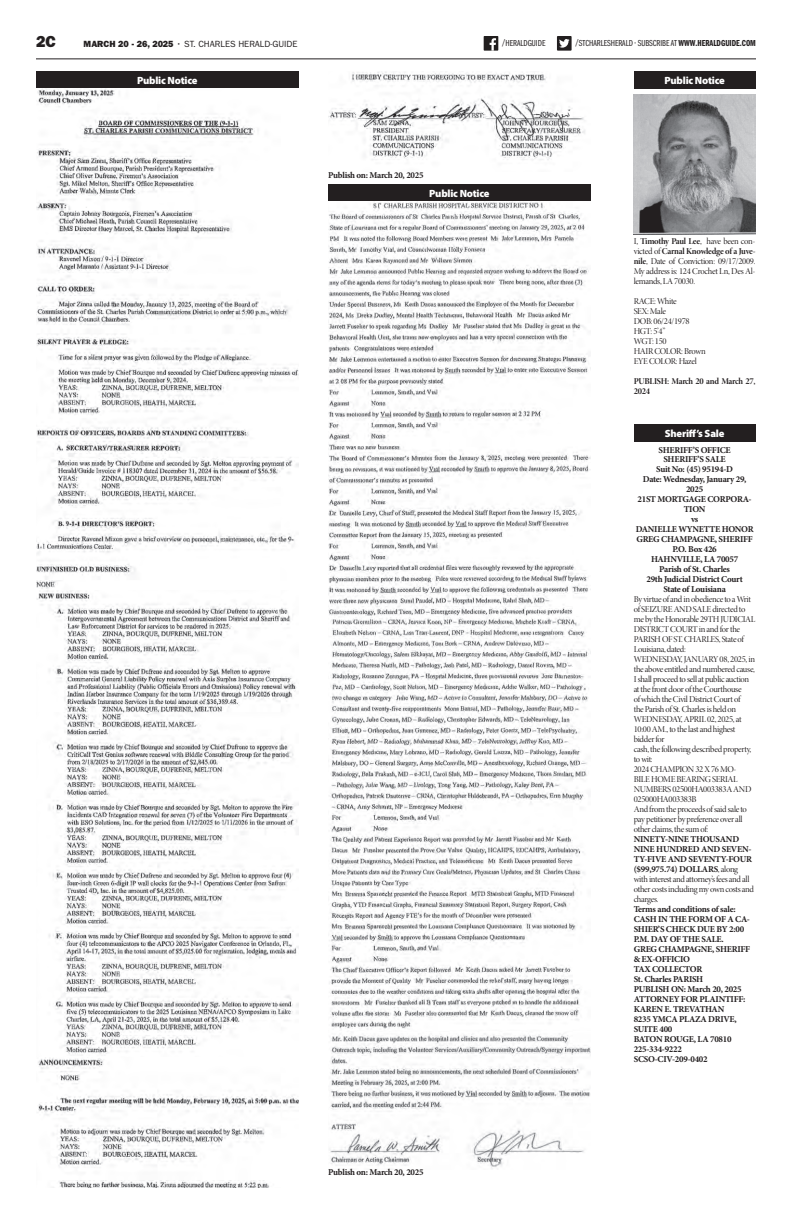
<style>
.page{position:relative;width:792px;height:1224px;background:#fff}
.page>*{position:absolute;margin:0;border:0;box-sizing:border-box;transform-origin:0 0}
.t1{font:16px "ITC Franklin Gothic Std Hvy";color:#231f20}
.t2{font:900 10.5px "Myriad Pro";letter-spacing:-.02em;color:#fff}
.t3{font:9px/10px "Minion Pro Disp";letter-spacing:-.03em;color:#231f20}
.t4{font:700 9px/10px "Minion Pro";letter-spacing:-.03em;color:#231f20}
.t5{font:9px/10px "Minion Pro Bold Disp";letter-spacing:-.03em;color:#231f20}
.t6{font:9px "ITC Franklin Gothic Std Bk Cp";color:#231f20}
.t7{font:9px "ITC Franklin Gothic Std";color:#231f20}
.s1{font-family:"ITC Franklin Gothic Std Hvy"}
.s2{font-family:"ITC Franklin Gothic Std Dm Cp"}
.s3{font-family:"Minion Pro Bold Disp"}
.s4{font-family:"Minion Pro Disp"}
.s5{font-family:"Minion Pro Disp";font-weight:400}
</style>
<div class="page">
<div style="left:484px;top:36px;width:14px;height:15px;background:#211e1e"></div>
<svg style="left:490px;top:38px;width:6px;height:13px"></svg>
<div style="left:557px;top:36px;width:15px;height:15px;background:#231f20"></div>
<svg style="left:559px;top:39px;width:11px;height:9px"></svg>
<hr style="left:36px;top:58px;width:720px;height:1px;background:#231f20">
<div style="left:328px;top:184px;width:263px;height:18px;background:#231f20"></div>
<img style="left:328px;top:202px;width:263px;height:414px">
<svg style="left:329px;top:617px;width:262px;height:413px"></svg>
<svg style="left:329px;top:1033px;width:262px;height:136px"></svg>
<div style="left:36px;top:71px;width:263px;height:18px;background:#231f20"></div>
<img style="left:36px;top:89px;width:263px;height:500px">
<img style="left:37px;top:590px;width:262px;height:466px">
<svg style="left:38px;top:1058px;width:261px;height:130px"></svg>
<img style="left:328px;top:71px;width:257px;height:89px">
<div style="left:634px;top:71px;width:122px;height:18px;background:#231f20"></div>
<img style="left:634px;top:94px;width:122px;height:141px">
<div style="left:634px;top:424px;width:122px;height:18px;background:#231f20"></div>
<h1 class="t1" style="left:36px;top:32px;width:22px">2C</h1>
<p class="t7" style="left:84px;top:39px;width:215px"><span class="s1">MARCH 20 - 26, 2025</span> • ST. CHARLES HERALD-GUIDE</p>
<p class="t6" style="left:502px;top:38px;width:45px">/HERALDGUIDE</p>
<p class="t6" style="left:575px;top:39px;width:182px">/STCHARLESHERALD • SUBSCRIBE AT <span class="s2">WWW.HERALDGUIDE.COM</span></p>
<p class="t2" style="left:137px;top:73px;width:62px">Public Notice</p>
<p class="t4" style="left:328px;top:170px;width:97px">Publish on: March 20, 2025</p>
<p class="t2" style="left:429px;top:186px;width:62px">Public Notice</p>
<p class="t4" style="left:328px;top:1167px;width:97px">Publish on: March 20, 2025</p>
<p class="t2" style="left:665px;top:73px;width:62px">Public Notice</p>
<p class="t3" style="left:634px;top:237px;width:123px">I, <span class="s3">Timothy Paul Lee</span>, have been con-</p>
<p class="t5" style="left:634px;top:246px;width:123px"><span class="s4">victed of</span> Carnal Knowledge of a Juve-</p>
<p class="t3" style="left:634px;top:257px;width:123px;text-align:justify"><span class="s3">nile</span>, Date of Conviction: 09/17/2009.<br>My address is: 124 Crochet Ln, Des Al&shy;lemands, LA 70030.</p>
<p class="t3" style="left:634px;top:297px;width:73px">RACE: White<br>SEX: Male<br>DOB: 06/24/1978<br>HGT: 5’4”<br>WGT: 150<br>HAIR COLOR: Brown<br>EYE COLOR: Hazel</p>
<p class="t5" style="left:634px;top:376px;width:123px">PUBLISH: March 20 and March 27,<br>2024</p>
<p class="t2" style="left:665px;top:426px;width:61px">Sheriff’s Sale</p>
<p class="t4" style="left:636px;top:445px;width:119px;text-align:center">SHERIFF’S OFFICE<br>SHERIFF’S SALE<br>Suit No: (45) 95194-D<br>Date: Wednesday, January 29,<br>2025<br>21ST MORTGAGE CORPORA-<br>TION<br>vs<br>DANIELLE WYNETTE HONOR<br>GREG CHAMPAGNE, SHERIFF<br>P.O. Box 426<br>HAHNVILLE, LA 70057<br>Parish of St. Charles<br>29th Judicial District Court<br>State of Louisiana</p>
<p class="t3" style="left:634px;top:595px;width:123px">By virtue of and in obedience to a Writ of SEIZURE AND SALE directed to me by the Honorable 29TH JUDICIAL<br>DISTRICT COURT in and for the<br>PARISH OF ST. CHARLES, State of<br>Louisiana, dated:<br>WEDNESDAY, JANUARY 08, 2025, in the above entitled and numbered cause,<br>I shall proceed to sell at public auction at the front door of the Courthouse<br>of which the Civil District Court of<br>the Parish of St. Charles is held on<br>WEDNESDAY, APRIL 02, 2025, at<br>10:00 AM., to the last and highest bidder for<br>cash, the following described property, to wit:<br>2024 CHAMPION 32 X 76 MO-<br>BILE HOME BEARING SERIAL<br>NUMBERS 02500HA003383A AND<br>025000HA003383B<br>And from the proceeds of said sale to pay petitioner by preference over all other claims, the sum of:</p>
<p class="t4" style="left:634px;top:834px;width:120px">NINETY-NINE THOUSAND<br>NINE HUNDRED AND SEVEN-<br>TY-FIVE AND SEVENTY-FOUR ($99,975.74) DOLLARS<span class="s5">, along</span></p>
<p class="t3" style="left:634px;top:875px;width:122px">with interest and attorney’s fees and all other costs including my own costs and charges.</p>
<p class="t4" style="left:634px;top:904px;width:118px">Terms and conditions of sale:<br>CASH IN THE FORM OF A CA-<br>SHIER’S CHECK DUE BY 2:00<br>P.M. DAY OF THE SALE.<br>GREG CHAMPAGNE, SHERIFF &amp; EX-OFFICIO<br>TAX COLLECTOR<br>St. Charles PARISH<br>PUBLISH ON: March 20, 2025<br>ATTORNEY FOR PLAINTIFF:<br>KAREN E. TREVATHAN<br>8235 YMCA PLAZA DRIVE,<br>SUITE 400<br>BATON ROUGE, LA 70810<br>225-334-9222<br>SCSO-CIV-209-0402</p>
</div>
